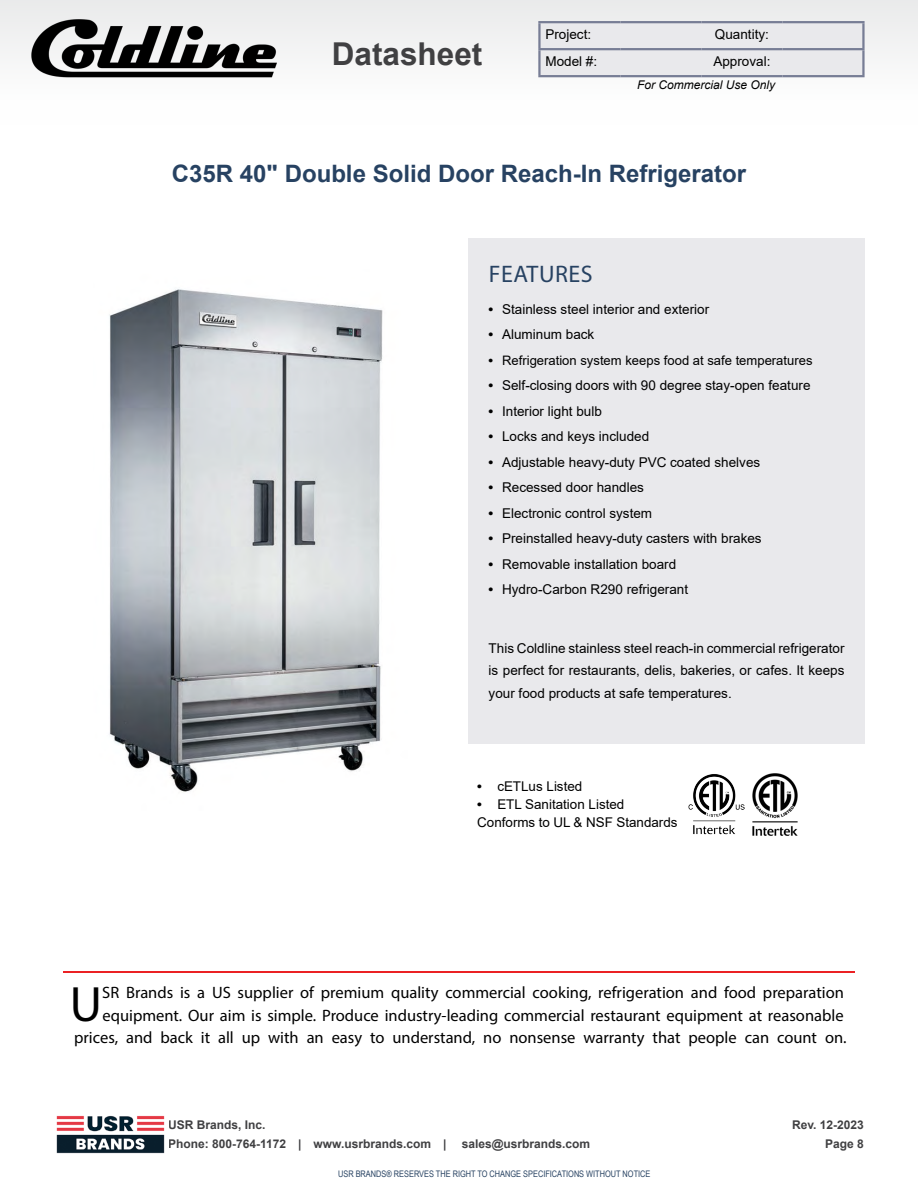
<style>
.page{position:relative;width:918px;height:1188px;background:#fff}
.page>*{position:absolute;margin:0;border:0;box-sizing:border-box;transform-origin:0 0}
.t1{font:49.95px "Myriad Pro";color:#000}
.t2{font:700 31.5px "Arial";color:#404042}
.t3{font:700 24px "Arial";color:#274262}
.t4{font:24px "Myriad Pro";letter-spacing:.02em;color:#274262}
.t5{font:16.5px/22.5px "Myriad Pro";color:#000;text-align:right}
.t6{font:13.5px/22.5px "Arial";color:#000;text-align:justify}
.t7{font:13.35px/17.9px "Arial";color:#000}
.t8{font:13.05px "Arial";color:#000}
.t9{font:700 12px/19.5px "Arial";color:#404042}
.t10{font:italic 12px "Arial";color:#000}
.t11{font:9px "Arial Narrow";color:#274262}
.s1{font-weight:700}
</style>
<div class="page">
<hr style="left:63px;top:972px;width:792px;height:1px;background:#eb2124">
<img style="left:688px;top:774px;width:57px;height:61px">
<img style="left:752px;top:773px;width:46px;height:62px">
<div style="left:468px;top:238px;width:397px;height:505px;background:#e9e9ec"></div>
<img style="left:109px;top:289px;width:274px;height:503px">
<img style="left:56px;top:1115px;width:109px;height:39px">
<div style="left:0;top:0;width:918px;height:124px;background:linear-gradient(to right,#f7f7f7,#f7f7f7)"></div>
<div style="left:541px;top:23px;width:321px;height:52px;background:#e9e9ec"></div>
<hr style="left:538px;top:21px;width:82px;height:2px;background:#777d95">
<hr style="left:538px;top:23px;width:3px;height:25px;background:#777d95">
<hr style="left:620px;top:21px;width:81px;height:2px;background:#777d95">
<hr style="left:701px;top:21px;width:81px;height:2px;background:#777d95">
<hr style="left:782px;top:21px;width:83px;height:2px;background:#777d95">
<hr style="left:862px;top:23px;width:3px;height:25px;background:#777d95">
<hr style="left:538px;top:48px;width:82px;height:2px;background:#777d95">
<hr style="left:538px;top:50px;width:3px;height:25px;background:#777d95">
<hr style="left:620px;top:48px;width:81px;height:2px;background:#777d95">
<hr style="left:701px;top:48px;width:81px;height:2px;background:#777d95">
<hr style="left:782px;top:48px;width:83px;height:2px;background:#777d95">
<hr style="left:862px;top:50px;width:3px;height:25px;background:#777d95">
<hr style="left:538px;top:75px;width:82px;height:2px;background:#777d95">
<hr style="left:620px;top:75px;width:81px;height:2px;background:#777d95">
<hr style="left:701px;top:75px;width:81px;height:2px;background:#777d95">
<hr style="left:782px;top:75px;width:83px;height:2px;background:#777d95">
<img style="left:31px;top:20px;width:245px;height:58px">
<h2 class="t2" style="left:332px;top:32px;width:152px">Datasheet</h2>
<p class="t6" style="left:545px;top:23px;width:47px">Project:</p>
<p class="t6" style="left:715px;top:23px;width:56px">Quantity:</p>
<p class="t6" style="left:545px;top:50px;width:53px">Model #:</p>
<p class="t6" style="left:713px;top:50px;width:59px">Approval:</p>
<p class="t10" style="left:637px;top:77px;width:140px">For Commercial Use Only</p>
<h3 class="t3" style="left:172px;top:157px;width:576px">C35R 40" Double Solid Door Reach-In Refrigerator</h3>
<h3 class="t4" style="left:489px;top:259px;width:105px">FEATURES</h3>
<p class="t6" style="left:489px;top:298px;width:222px"><span class="s1">•</span> Stainless steel interior and exterior</p>
<p class="t6" style="left:489px;top:323px;width:107px"><span class="s1">•</span> Aluminum back</p>
<p class="t8" style="left:489px;top:351px;width:325px"><span class="s1">•</span> Refrigeration system keeps food at safe temperatures</p>
<p class="t6" style="left:489px;top:374px;width:323px"><span class="s1">•</span> Self-closing doors with 90 degree stay-open feature</p>
<p class="t6" style="left:489px;top:400px;width:115px"><span class="s1">•</span> Interior light bulb</p>
<p class="t6" style="left:489px;top:425px;width:162px"><span class="s1">•</span> Locks and keys included</p>
<p class="t6" style="left:489px;top:451px;width:273px"><span class="s1">•</span> Adjustable heavy-duty PVC coated shelves</p>
<p class="t6" style="left:489px;top:476px;width:157px"><span class="s1">•</span> Recessed door handles</p>
<p class="t6" style="left:489px;top:502px;width:165px"><span class="s1">•</span> Electronic control system</p>
<p class="t6" style="left:489px;top:527px;width:275px"><span class="s1">•</span> Preinstalled heavy-duty casters with brakes</p>
<p class="t6" style="left:489px;top:553px;width:189px"><span class="s1">•</span> Removable installation board</p>
<p class="t6" style="left:489px;top:578px;width:201px"><span class="s1">•</span> Hydro-Carbon R290 refrigerant</p>
<p class="t6" style="left:489px;top:637px;width:357px">This Coldline stainless steel reach-in commercial refrigerator is perfect for restaurants, delis, bakeries, or cafes. It keeps your food products at safe temperatures.</p>
<p class="t7" style="left:477px;top:778px;width:107px"><span class="s1">•</span> cETLus Listed</p>
<p class="t7" style="left:477px;top:795px;width:202px"><span class="s1">•</span> ETL Sanitation Listed<br>Conforms to UL &amp; NSF Standards</p>
<p class="t5" style="left:74px;top:981px;width:774px">SR Brands is a US supplier of premium quality commercial cooking, refrigeration and food preparation equipment. Our aim is simple. Produce industry-leading commercial restaurant equipment at reasonable prices, and back it all up with an easy to understand, no nonsense warranty that people can count on.</p>
<h1 class="t1" style="left:70px;top:973px;width:34px">U</h1>
<p class="t9" style="left:168px;top:1115px;width:280px">USR Brands, Inc.<br>Phone: 800-764-1172 | www.usrbrands.com |</p>
<p class="t9" style="left:462px;top:1134px;width:130px">sales@usrbrands.com</p>
<p class="t11" style="left:338px;top:1167px;width:314px">USR BRANDS® RESERVES THE RIGHT TO CHANGE SPECIFICATIONS WITHOUT NOTICE</p>
<p class="t9" style="left:792px;top:1115px;width:73px;text-align:right">Rev. 12-2023<br>Page 8</p>
</div>
